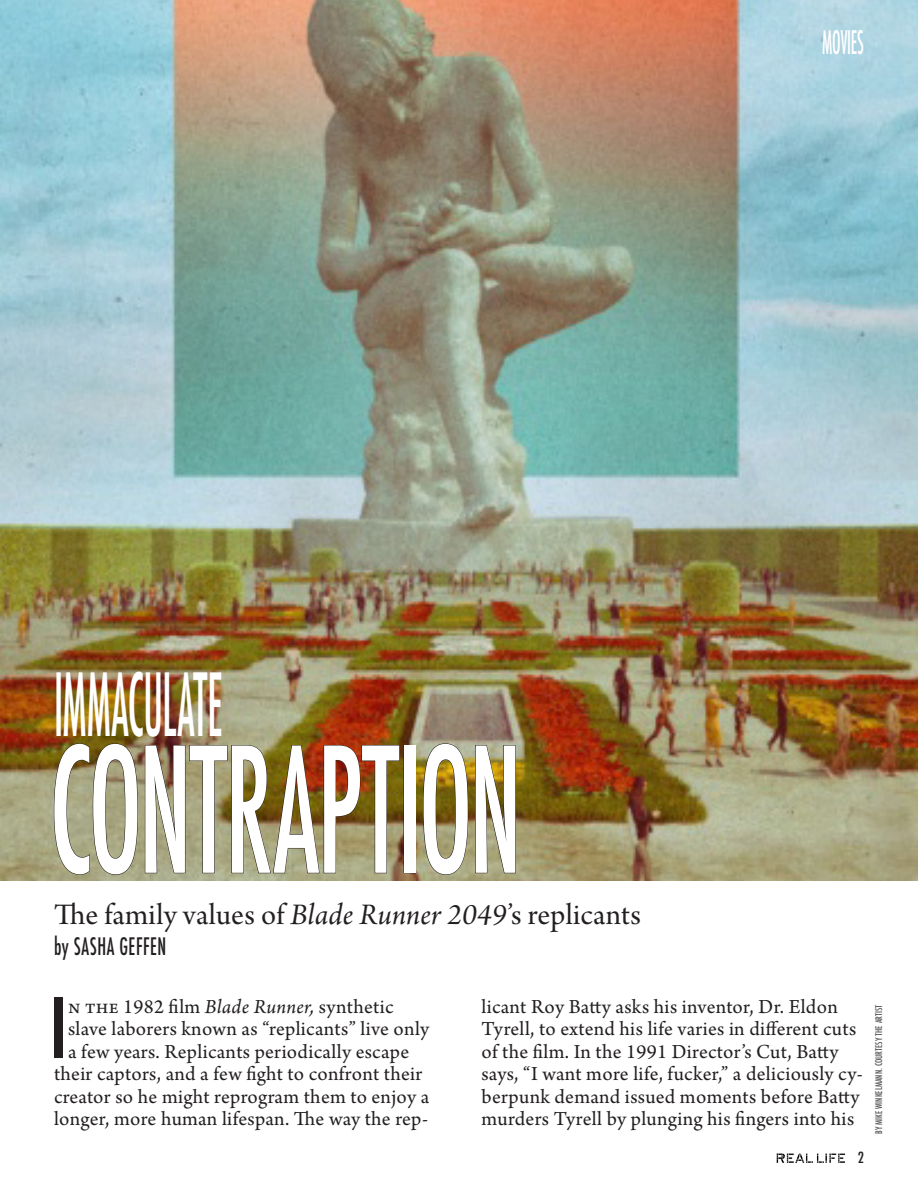
<style>
.page{position:relative;width:918px;height:1188px;background:#fff}
.page>*{position:absolute;margin:0;border:0;box-sizing:border-box;transform-origin:0 0}
.t1{font:500 condensed 168.75px "Futura";letter-spacing:-.015em;color:#fff;scale:.67 1}
.t2{font:500 condensed 84.3px "Futura";letter-spacing:-.015em;color:#fff;scale:.5 1}
.dropcap_opener{font:500 condensed 80.7px "Futura";color:#231f20}
.t3{font:31.5px "Arno Pro Subhead";letter-spacing:.01em;color:#231f20}
.t4{font:500 condensed 31.5px "Futura";letter-spacing:-.01em;color:#fff;scale:.57 1}
.t5{font:500 condensed 23.4px "Futura";letter-spacing:.03em;color:#231f20;scale:.8 1}
.dropcap_opener-2{font:21px/22.5px "Arno Pro";letter-spacing:.015em;color:#231f20}
.t6{font:500 condensed 15px "Futura";color:#231f20}
.t7{font:500 condensed 9px "Futura";color:#57585a}
.s1{font-family:"Arno Pro Italic Subhead"}
.s2{font-style:italic}
</style>
<div class="page">
<img style="left:776px;top:1153px;width:69px;height:10px">
<img style="left:0;top:0;width:918px;height:880px">
<svg style="left:54px;top:743px;width:84px;height:132px;background:#96916b"></svg>
<img style="left:145px;top:745px;width:255px;height:129px">
<div style="left:404px;top:745px;width:12px;height:128px;border:1px solid #231f20"></div>
<img style="left:423px;top:743px;width:45px;height:132px">
<img style="left:475px;top:745px;width:41px;height:129px">
<p class="t4" style="left:822px;top:22px;width:75px">MOVIES</p>
<p class="t2" style="left:54px;top:651px;width:339px">IMMACULATE</p>
<p class="t1" style="left:50px;top:702px;width:706px">CONTRAPTION</p>
<p class="t3" style="left:54px;top:897px;width:588px">The family values of <span class="s1">Blade Runner 2049</span>’s replicants</p>
<p class="t5" style="left:54px;top:932px;width:142px">by SASHA GEFFEN</p>
<p class="dropcap_opener" style="left:49px;top:976px;width:19px">I</p>
<p class="dropcap_opener-2" style="left:68px;top:996px;width:327px">n the 1982 film <span class="s2">Blade Runner,</span> synthetic</p>
<p class="dropcap_opener-2" style="left:68px;top:1019px;width:363px">slave laborers known as “replicants” live only</p>
<p class="dropcap_opener-2" style="left:68px;top:1041px;width:343px">a few years. Replicants periodically escape</p>
<p class="dropcap_opener-2" style="left:54px;top:1064px;width:370px">their captors, and a few fight to confront their</p>
<p class="dropcap_opener-2" style="left:54px;top:1086px;width:377px">creator so he might reprogram them to enjoy a</p>
<p class="dropcap_opener-2" style="left:54px;top:1109px;width:376px">longer, more human lifespan. The way the rep-</p>
<p class="dropcap_opener-2" style="left:482px;top:996px;width:383px">licant Roy Batty asks his inventor, Dr. Eldon Tyrell, to extend his life varies in different cuts of the film. In the 1991 Director’s Cut, Batty says, “I want more life, fucker,” a deliciously cy&shy;berpunk demand issued moments before Batty murders Tyrell by plunging his fingers into his</p>
<p class="t7" style="left:873px;top:1134px;width:131px;rotate:-90deg">BY MIKE WINKELMANN. COURTESY THE ARTIST</p>
<p class="t6" style="left:858px;top:1148px;width:8px">2</p>
</div>
